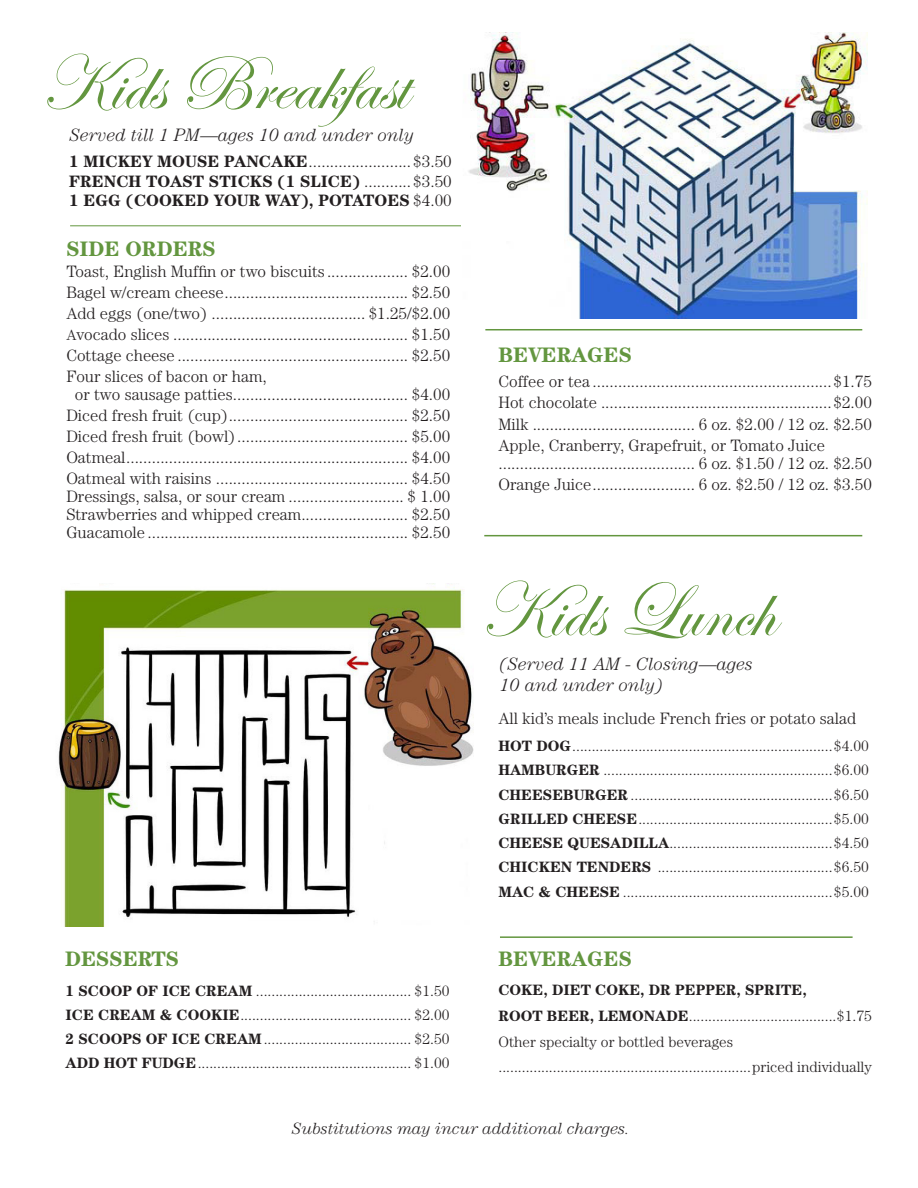
<style>
.page{position:relative;width:918px;height:1188px;background:#fff}
.page>*{position:absolute;margin:0;border:0;box-sizing:border-box;transform-origin:0 0}
.t1{font:78px "Edwardian Script ITC";color:#63963f}
.Sub-Head{font:700 21px "Century";color:#63963f}
.t2{font:italic 300 18px/21px "Century";color:#231f20}
.t3{font:300 16.5px/18px "Century";color:#231f20}
.t4{font:700 16.5px "Century";color:#231f20}
.Menu_Description{font:italic 300 16.5px "Century";color:#231f20}
.Entree{font:300 15px "Century";color:#231f20}
.t5{font:700 15px "Century";color:#231f20}
.s1{font-weight:700}
.s2{font-weight:300}
.s3{font-size:15px}
</style>
<div class="page">
<img style="left:58px;top:584px;width:416px;height:342px">
<hr style="left:70px;top:225px;width:495px;height:1px;background:#63963f">
<hr style="left:484px;top:535px;width:378px;height:1px;background:#63963f">
<hr style="left:500px;top:936px;width:353px;height:2px;background:#63963f">
<hr style="left:485px;top:329px;width:377px;height:1px;background:#63963f">
<img style="left:461px;top:32px;width:406px;height:286px">
<p class="t1" style="left:40px;top:41px;width:368px">Kids Breakfast</p>
<p class="t2" style="left:70px;top:124px;width:346px">Served till 1 PM—ages 10 and under only</p>
<p class="t3" style="left:69px;top:152px;width:384px"><span class="s1">1 MICKEY MOUSE PANCAKE</span>........................$3.50</p>
<p class="t4" style="left:69px;top:171px;width:384px">FRENCH TOAST STICKS (1 SLICE) <span class="s2">...........$3.50</span></p>
<p class="t4" style="left:69px;top:191px;width:384px">1 EGG (COOKED YOUR WAY), POTATOES <span class="s2">$4.00</span></p>
<p class="Sub-Head" style="left:66px;top:236px;width:151px">SIDE ORDERS</p>
<p class="t3" style="left:66px;top:263px;width:386px">Toast, English Muffin or two biscuits ................... $2.00</p>
<p class="t3" style="left:66px;top:284px;width:386px">Bagel w/cream cheese........................................... $2.50</p>
<p class="t3" style="left:66px;top:305px;width:386px">Add eggs (one/two) .................................... $1.25/$2.00</p>
<p class="t3" style="left:66px;top:326px;width:386px"><span class="s3">A</span>vocado slices ....................................................... $1.50</p>
<p class="t3" style="left:66px;top:347px;width:386px">Cottage cheese ...................................................... $2.50</p>
<p class="t3" style="left:75px;top:368px;width:377px;text-indent:-9px">Four slices of bacon or ham,<br>or two sausage patties......................................... $4.00</p>
<p class="t3" style="left:66px;top:407px;width:386px">Diced fresh fruit (cup).......................................... $2.50</p>
<p class="t3" style="left:66px;top:428px;width:386px">Diced fresh fruit (bowl)........................................ $5.00</p>
<p class="t3" style="left:66px;top:449px;width:386px">Oatmeal.................................................................. $4.00</p>
<p class="t3" style="left:66px;top:470px;width:386px">Oatmeal with raisins ............................................. $4.50</p>
<p class="t3" style="left:66px;top:488px;width:386px">Dressings, salsa, or sour cream ........................... $ 1.00</p>
<p class="t3" style="left:66px;top:506px;width:386px">Strawberries and whipped cream......................... $2.50</p>
<p class="t3" style="left:66px;top:524px;width:386px">Guacamole ............................................................. $2.50</p>
<p class="Sub-Head" style="left:65px;top:946px;width:115px">DESSERTS</p>
<p class="Entree" style="left:66px;top:982px;width:386px"><span class="s1">1 SCOOP OF ICE CREAM</span> ........................................ $1.50</p>
<p class="Entree" style="left:66px;top:1006px;width:386px"><span class="s1">ICE CREAM &amp; COOKIE</span>............................................ $2.00</p>
<p class="Entree" style="left:66px;top:1030px;width:386px"><span class="s1">2 SCOOPS OF ICE CREAM</span>...................................... $2.50</p>
<p class="Entree" style="left:66px;top:1054px;width:386px"><span class="s1">ADD HOT FUDGE</span>....................................................... $1.00</p>
<p class="Sub-Head" style="left:498px;top:342px;width:135px">BEVERAGES</p>
<p class="t3" style="left:498px;top:372px;width:375px">Coffee or tea ........................................................$1.75</p>
<p class="t3" style="left:498px;top:393px;width:375px">Hot chocolate ......................................................$2.00</p>
<p class="t3" style="left:498px;top:415px;width:375px">Milk ...................................... 6 oz. $2.00 / 12 oz. $2.50</p>
<p class="t3" style="left:498px;top:436px;width:375px">Apple, Cranberry, Grapefruit, or Tomato Juice .............................................. 6 oz. $1.50 / 12 oz. $2.50</p>
<p class="t3" style="left:498px;top:475px;width:375px">Orange Juice........................ 6 oz. $2.50 / 12 oz. $3.50</p>
<p class="t1" style="left:480px;top:568px;width:297px">Kids Lunch</p>
<p class="t2" style="left:500px;top:653px;width:254px">(Served 11 AM - Closing—ages<br>10 and under only)</p>
<p class="t3" style="left:498px;top:709px;width:359px">All kid’s meals include French fries or potato salad</p>
<p class="Entree" style="left:498px;top:737px;width:372px"><span class="s1">HOT DOG</span>...................................................................$4.00</p>
<p class="Entree" style="left:498px;top:762px;width:372px"><span class="s1">HAMBURGER</span> ...........................................................$6.00</p>
<p class="Entree" style="left:498px;top:786px;width:372px"><span class="s1">CHEESEBURGER</span> ....................................................$6.50</p>
<p class="Entree" style="left:498px;top:810px;width:372px"><span class="s1">GRILLED CHEESE</span>..................................................$5.00</p>
<p class="Entree" style="left:498px;top:834px;width:372px"><span class="s1">CHEESE QUESADILLA</span>..........................................$4.50</p>
<p class="Entree" style="left:498px;top:859px;width:372px"><span class="s1">CHICKEN TENDERS</span> .............................................$6.50</p>
<p class="Entree" style="left:498px;top:883px;width:372px"><span class="s1">MAC &amp; CHEESE</span> ......................................................$5.00</p>
<p class="Sub-Head" style="left:498px;top:946px;width:135px">BEVERAGES</p>
<p class="t5" style="left:498px;top:981px;width:310px">COKE, DIET COKE, DR PEPPER, SPRITE,</p>
<p class="Entree" style="left:498px;top:1007px;width:375px"><span class="s1">ROOT BEER, LEMONADE</span>......................................$1.75</p>
<p class="Entree" style="left:498px;top:1033px;width:236px">Other specialty or bottled beverages</p>
<p class="Entree" style="left:498px;top:1058px;width:375px">.................................................................priced individually</p>
<p class="Menu_Description" style="left:292px;top:1119px;width:339px">Substitutions may incur additional charges.</p>
</div>
